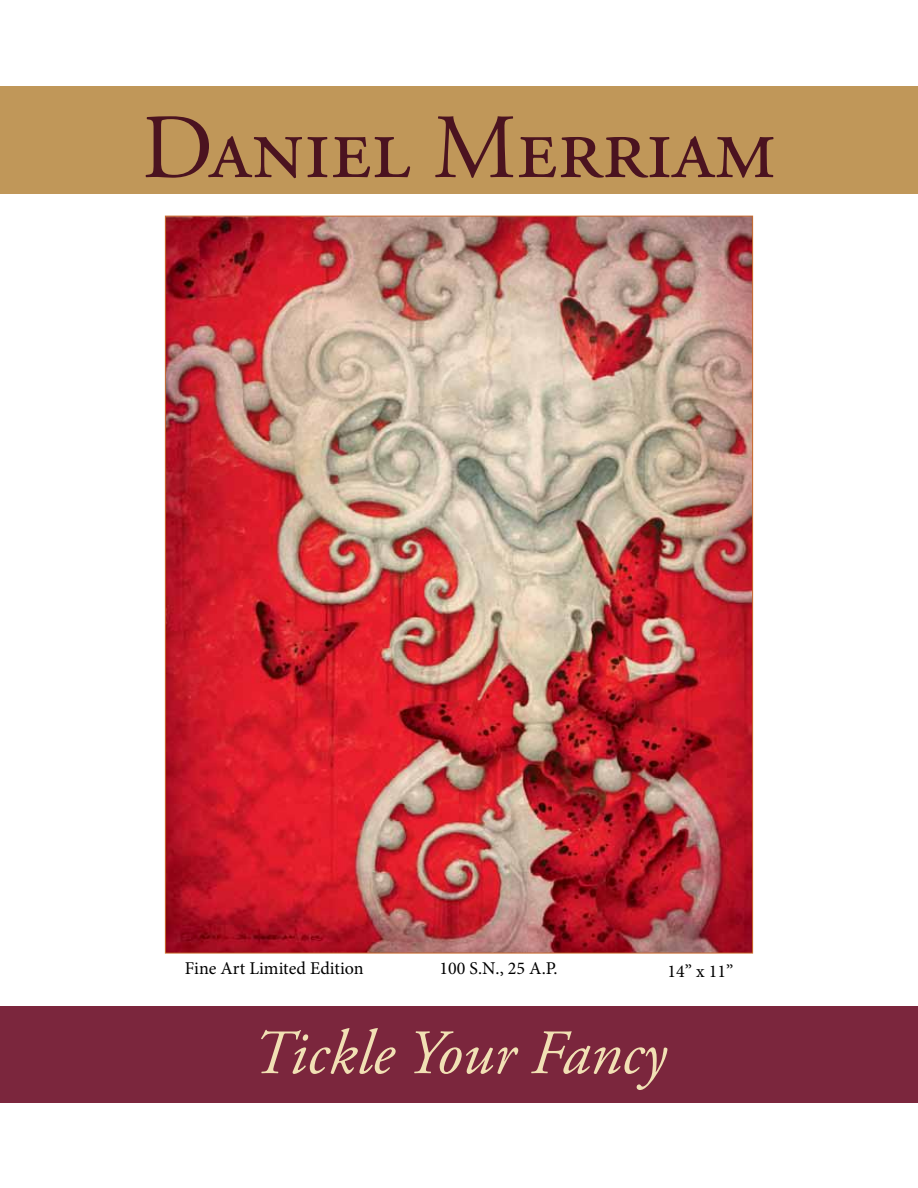
<style>
.page{position:relative;width:918px;height:1188px;background:#fff}
.page>*{position:absolute;margin:0;border:0;box-sizing:border-box;transform-origin:0 0}
.t1{font:91.5px "Adobe Garamond Pro";color:#4b1320}
.t2{font:italic 63px "Adobe Garamond Pro";color:#f1e0b4}
.t3{font:18px "Minion Pro";color:#000}
</style>
<div class="page">
<div style="left:0;top:86px;width:918px;height:108px;background:#c09759"></div>
<div style="left:0;top:1006px;width:918px;height:96px;background:#7b263d"></div>
<img style="left:165px;top:215px;width:588px;height:739px">
<h1 class="t1" style="left:142px;top:93px;width:636px">Daniel Merriam</h1>
<p class="t3" style="left:185px;top:956px;width:180px">Fine Art Limited Edition</p>
<p class="t3" style="left:440px;top:956px;width:119px">100 S.N., 25 A.P.</p>
<p class="t3" style="left:668px;top:959px;width:67px">14” x 11”</p>
<h2 class="t2" style="left:252px;top:1015px;width:415px">Tickle Your Fancy</h2>
</div>
